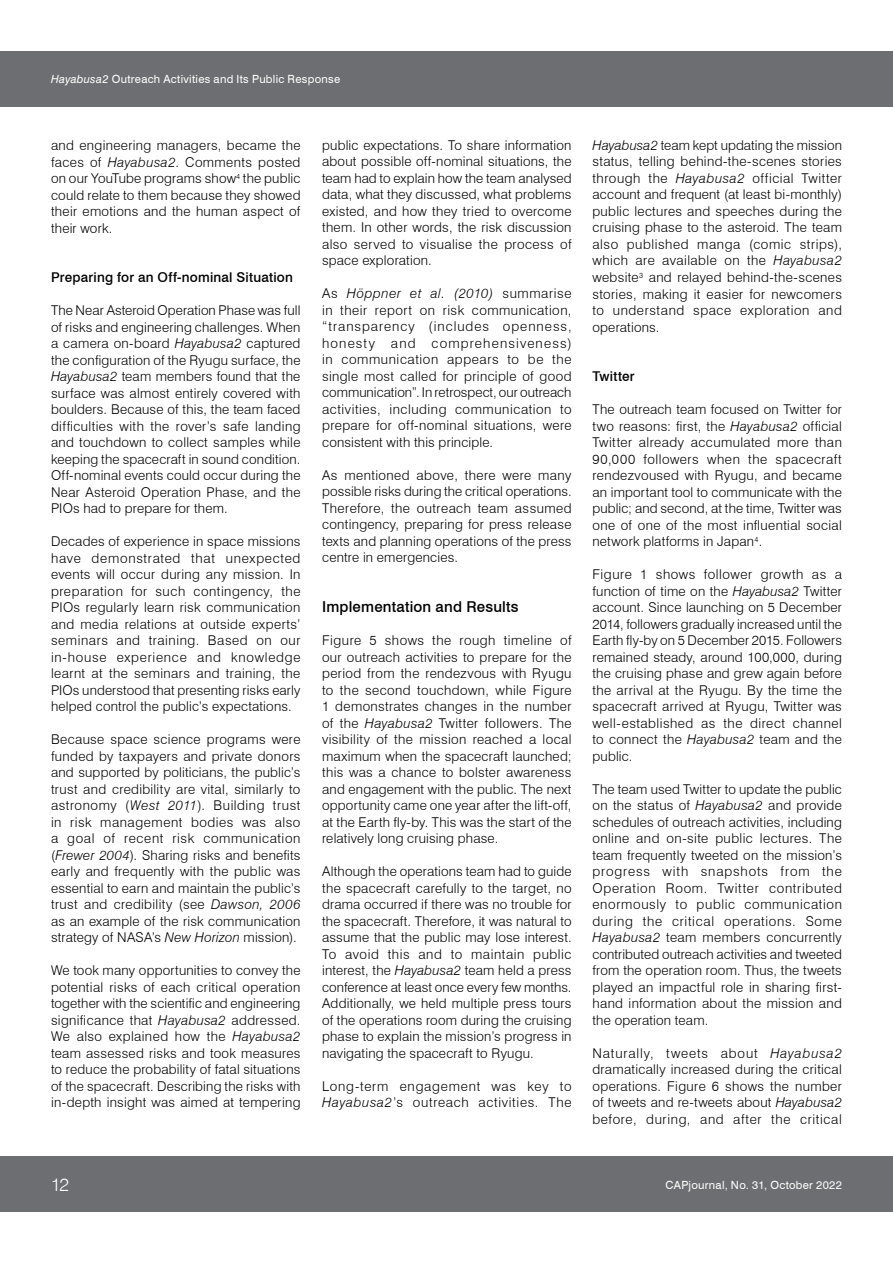
<style>
.page{position:relative;width:893px;height:1263px;background:#fff}
.page>*{position:absolute;margin:0;border:0;box-sizing:border-box;transform-origin:0 0}
.t1{font:300 18px "Swiss 721 BT";color:#fff}
.t2{font:500 15px "Swiss 721 BT";letter-spacing:.01em;color:#000}
.t3{font:300 13.5px/16.5px "Swiss 721 BT";letter-spacing:.02em;color:#000;text-align:justify}
.t4{font:300 13.5px/16.5px "Swiss 721 BT";letter-spacing:.05em;color:#000}
.t5{font:500 13.5px "Swiss 721 BT";letter-spacing:.015em;color:#000}
.t6{font:11.25px "Swiss 721 BT";letter-spacing:.025em;color:#fff}
.s1{font-style:italic}
</style>
<div class="page">
<div style="left:0;top:51px;width:893px;height:55px;background:#6d6e71"></div>
<div style="left:0;top:1157px;width:893px;height:55px;background:#6d6e71"></div>
<p class="t6" style="left:51px;top:72px;width:291px"><span class="s1">Hayabusa2</span> Outreach Activities and Its Public Response</p>
<p class="t3" style="left:51px;top:137px;width:251px">and engineering managers, became the faces of <span class="s1">Hayabusa2</span>. Comments posted on our YouTube programs show<sup>4</sup> the public could relate to them because they showed their emotions and the human aspect of their work.</p>
<p class="t5" style="left:51px;top:269px;width:243px">Preparing for an Off-nominal Situation</p>
<p class="t3" style="left:51px;top:302px;width:251px">The Near Asteroid Operation Phase was full of risks and engineering challenges. When a camera on-board <span class="s1">Hayabusa2</span> captured the configuration of the Ryugu surface, the <span class="s1">Hayabusa2</span> team members found that the surface was almost entirely covered with boulders. Because of this, the team faced difficulties with the rover’s safe landing and touchdown to collect samples while keeping the spacecraft in sound condition.<br>Off-nominal events could occur during the Near Asteroid Operation Phase, and the PIOs had to prepare for them.</p>
<p class="t3" style="left:51px;top:533px;width:251px">Decades of experience in space missions have demonstrated that unexpected events will occur during any mission. In preparation for such contingency, the PIOs regularly learn risk communication and media relations at outside experts’ seminars and training. Based on our in-house experience and knowledge learnt at the seminars and training, the PIOs understood that presenting risks early helped control the public’s expectations.</p>
<p class="t3" style="left:51px;top:731px;width:251px">Because space science programs were funded by taxpayers and private donors and supported by politicians, the public’s trust and credibility are vital, similarly to astronomy (<span class="s1">West 2011</span>). Building trust in risk management bodies was also a goal of recent risk communication (<span class="s1">Frewer 2004</span>). Sharing risks and benefits early and frequently with the public was essential to earn and maintain the public’s trust and credibility (see <span class="s1">Dawson, 2006 </span>as an example of the risk communication strategy of NASA’s <span class="s1">New Horizon</span> mission).</p>
<p class="t3" style="left:51px;top:962px;width:251px">We took many opportunities to convey the potential risks of each critical operation together with the scientific and engineering significance that <span class="s1">Hayabusa2</span> addressed.<br>We also explained how the <span class="s1">Hayabusa2 </span>team assessed risks and took measures to reduce the probability of fatal situations of the spacecraft. Describing the risks with in-depth insight was aimed at tempering</p>
<p class="t3" style="left:322px;top:137px;width:251px">public expectations. To share information about possible off-nominal situations, the team had to explain how the team analysed data, what they discussed, what problems existed, and how they tried to overcome them. In other words, the risk discussion also served to visualise the process of space exploration.</p>
<p class="t3" style="left:322px;top:285px;width:251px">As <span class="s1">Höppner et al. (2010)</span> summarise in their report on risk communication, “transparency (includes openness, honesty and comprehensiveness) in communication appears to be the single most called for principle of good communication”. In retrospect, our outreach activities, including communication to prepare for off-nominal situations, were consistent with this principle.</p>
<p class="t3" style="left:322px;top:467px;width:251px">As mentioned above, there were many possible risks during the critical operations.<br>Therefore, the outreach team assumed contingency, preparing for press release texts and planning operations of the press centre in emergencies.</p>
<p class="t2" style="left:322px;top:598px;width:198px">Implementation and Results</p>
<p class="t3" style="left:322px;top:632px;width:251px">Figure 5 shows the rough timeline of our outreach activities to prepare for the period from the rendezvous with Ryugu to the second touchdown, while Figure 1 demonstrates changes in the number of the <span class="s1">Hayabusa2</span> Twitter followers. The visibility of the mission reached a local maximum when the spacecraft launched; this was a chance to bolster awareness and engagement with the public. The next opportunity came one year after the lift-off, at the Earth fly-by. This was the start of the relatively long cruising phase.</p>
<p class="t3" style="left:322px;top:863px;width:251px">Although the operations team had to guide the spacecraft carefully to the target, no drama occurred if there was no trouble for the spacecraft. Therefore, it was natural to assume that the public may lose interest.<br>To avoid this and to maintain public interest, the <span class="s1">Hayabusa2</span> team held a press conference at least once every few months.<br>Additionally, we held multiple press tours of the operations room during the cruising phase to explain the mission’s progress in navigating the spacecraft to Ryugu.</p>
<p class="t4" style="left:322px;top:1077px;width:251px">Long-term engagement was key to<br><span class="s1">Hayabusa2</span>’s outreach activities. The</p>
<p class="t3" style="left:592px;top:137px;width:251px"><span class="s1">Hayabusa2</span> team kept updating the mission status, telling behind-the-scenes stories through the <span class="s1">Hayabusa2</span> official Twitter account and frequent (at least bi-monthly) public lectures and speeches during the cruising phase to the asteroid. The team also published manga (comic strips), which are available on the <span class="s1">Hayabusa2 </span>website<sup>3</sup> and relayed behind-the-scenes stories, making it easier for newcomers to understand space exploration and operations.</p>
<p class="t5" style="left:592px;top:368px;width:44px">Twitter</p>
<p class="t3" style="left:592px;top:401px;width:251px">The outreach team focused on Twitter for two reasons: first, the <span class="s1">Hayabusa2</span> official Twitter already accumulated more than 90,000 followers when the spacecraft rendezvoused with Ryugu, and became an important tool to communicate with the public; and second, at the time, Twitter was one of one of the most influential social network platforms in Japan<sup>4</sup>.</p>
<p class="t3" style="left:592px;top:566px;width:251px">Figure 1 shows follower growth as a function of time on the <span class="s1">Hayabusa2</span> Twitter account. Since launching on 5 December 2014, followers gradually increased until the Earth fly-by on 5 December 2015. Followers remained steady, around 100,000, during the cruising phase and grew again before the arrival at the Ryugu. By the time the spacecraft arrived at Ryugu, Twitter was well-established as the direct channel to connect the <span class="s1">Hayabusa2</span> team and the public.</p>
<p class="t3" style="left:592px;top:780px;width:251px">The team used Twitter to update the public on the status of <span class="s1">Hayabusa2</span> and provide schedules of outreach activities, including online and on-site public lectures. The team frequently tweeted on the mission’s progress with snapshots from the Operation Room. Twitter contributed enormously to public communication during the critical operations. Some <span class="s1">Hayabusa2</span> team members concurrently contributed outreach activities and tweeted from the operation room. Thus, the tweets played an impactful role in sharing first&shy;hand information about the mission and the operation team.</p>
<p class="t3" style="left:592px;top:1044px;width:251px">Naturally, tweets about <span class="s1">Hayabusa2 </span>dramatically increased during the critical operations. Figure 6 shows the number of tweets and re-tweets about <span class="s1">Hayabusa2 </span>before, during, and after the critical</p>
<h1 class="t1" style="left:51px;top:1174px;width:20px">12</h1>
<p class="t6" style="left:666px;top:1178px;width:178px">CAPjournal, No. 31, October 2022</p>
</div>
